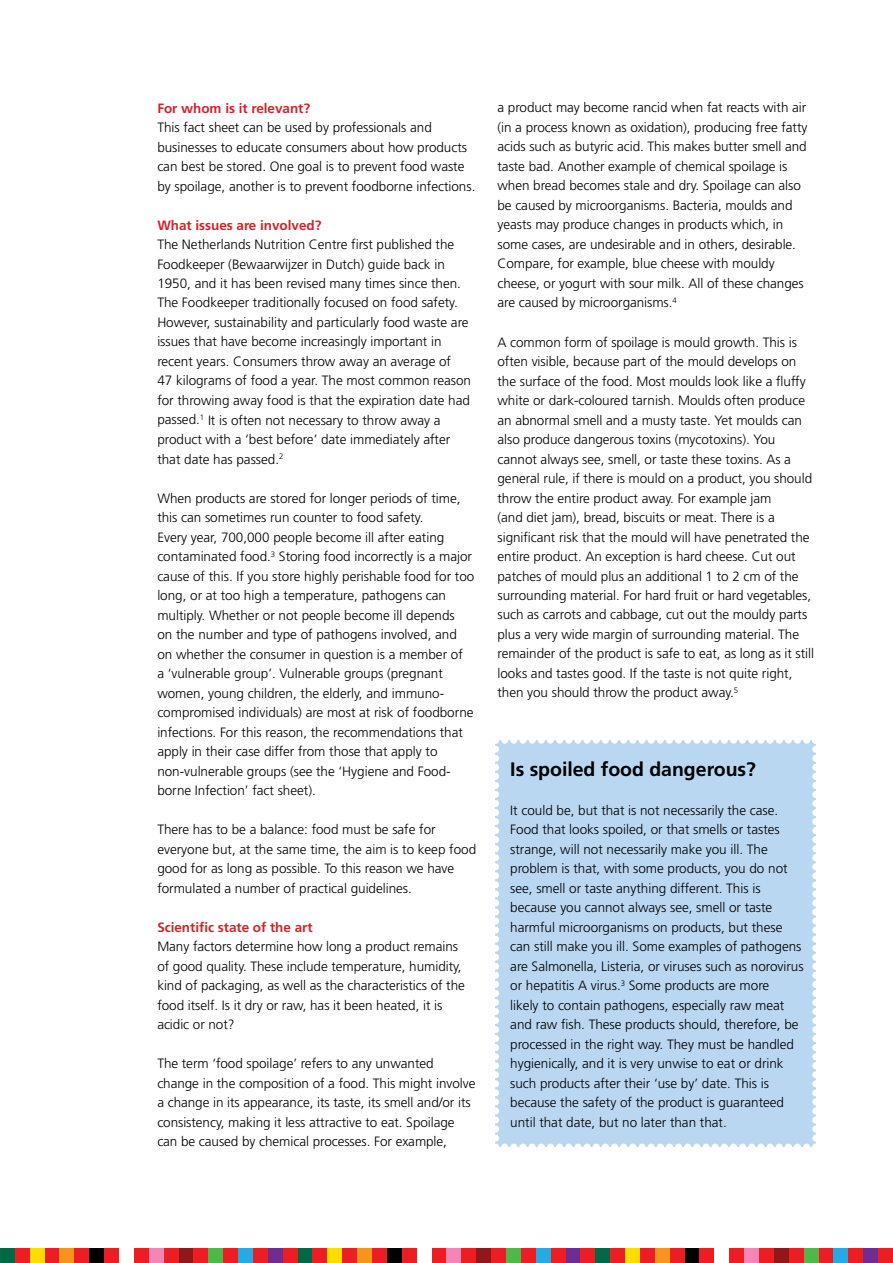
<style>
.page{position:relative;width:893px;height:1263px;background:#fff}
.page>*{position:absolute;margin:0;border:0;box-sizing:border-box;transform-origin:0 0}
.t1{font:700 19.5px "Frutiger";color:#000}
.t2{font:300 13.5px/19.5px "Frutiger";color:#000}
.t3{font:700 13.5px "Frutiger";color:#d2232a}
</style>
<div class="page">
<div style="left:0;top:1248px;width:15px;height:15px;background:#016945"></div>
<div style="left:15px;top:1248px;width:15px;height:15px;background:#ed1d24"></div>
<div style="left:30px;top:1248px;width:15px;height:15px;background:#fd0"></div>
<div style="left:45px;top:1248px;width:15px;height:15px;background:#ed1d24"></div>
<div style="left:60px;top:1248px;width:14px;height:15px;background:#f7941e"></div>
<div style="left:74px;top:1248px;width:15px;height:15px;background:#ed1d24"></div>
<div style="left:89px;top:1248px;width:15px;height:15px;background:#000"></div>
<div style="left:104px;top:1248px;width:15px;height:15px;background:#ed1d24"></div>
<div style="left:134px;top:1248px;width:15px;height:15px;background:#ed1d24"></div>
<div style="left:149px;top:1248px;width:15px;height:15px;background:#f287b7"></div>
<div style="left:164px;top:1248px;width:15px;height:15px;background:#ed1d24"></div>
<div style="left:179px;top:1248px;width:14px;height:15px;background:#90181b"></div>
<div style="left:193px;top:1248px;width:15px;height:15px;background:#ed1d24"></div>
<div style="left:208px;top:1248px;width:15px;height:15px;background:#50b848"></div>
<div style="left:223px;top:1248px;width:15px;height:15px;background:#ed1d24"></div>
<div style="left:238px;top:1248px;width:15px;height:15px;background:#27aae1"></div>
<div style="left:253px;top:1248px;width:15px;height:15px;background:#ed1d24"></div>
<div style="left:268px;top:1248px;width:15px;height:15px;background:#6f2c91"></div>
<div style="left:283px;top:1248px;width:15px;height:15px;background:#ed1d24"></div>
<div style="left:298px;top:1248px;width:15px;height:15px;background:#016945"></div>
<div style="left:313px;top:1248px;width:14px;height:15px;background:#ed1d24"></div>
<div style="left:327px;top:1248px;width:15px;height:15px;background:#fd0"></div>
<div style="left:342px;top:1248px;width:15px;height:15px;background:#ed1d24"></div>
<div style="left:357px;top:1248px;width:15px;height:15px;background:#f7941e"></div>
<div style="left:372px;top:1248px;width:15px;height:15px;background:#ed1d24"></div>
<div style="left:387px;top:1248px;width:15px;height:15px;background:#000"></div>
<div style="left:402px;top:1248px;width:15px;height:15px;background:#ed1d24"></div>
<div style="left:432px;top:1248px;width:14px;height:15px;background:#ed1d24"></div>
<div style="left:446px;top:1248px;width:15px;height:15px;background:#f287b7"></div>
<div style="left:461px;top:1248px;width:15px;height:15px;background:#ed1d24"></div>
<div style="left:476px;top:1248px;width:15px;height:15px;background:#90181b"></div>
<div style="left:491px;top:1248px;width:15px;height:15px;background:#ed1d24"></div>
<div style="left:506px;top:1248px;width:15px;height:15px;background:#50b848"></div>
<div style="left:521px;top:1248px;width:15px;height:15px;background:#ed1d24"></div>
<div style="left:536px;top:1248px;width:15px;height:15px;background:#27aae1"></div>
<div style="left:551px;top:1248px;width:15px;height:15px;background:#ed1d24"></div>
<div style="left:566px;top:1248px;width:14px;height:15px;background:#6f2c91"></div>
<div style="left:580px;top:1248px;width:15px;height:15px;background:#ed1d24"></div>
<div style="left:595px;top:1248px;width:15px;height:15px;background:#016945"></div>
<div style="left:610px;top:1248px;width:15px;height:15px;background:#ed1d24"></div>
<div style="left:625px;top:1248px;width:15px;height:15px;background:#fd0"></div>
<div style="left:640px;top:1248px;width:15px;height:15px;background:#ed1d24"></div>
<div style="left:655px;top:1248px;width:15px;height:15px;background:#f7941e"></div>
<div style="left:670px;top:1248px;width:15px;height:15px;background:#ed1d24"></div>
<div style="left:685px;top:1248px;width:14px;height:15px;background:#000"></div>
<div style="left:699px;top:1248px;width:15px;height:15px;background:#ed1d24"></div>
<div style="left:729px;top:1248px;width:15px;height:15px;background:#ed1d24"></div>
<div style="left:744px;top:1248px;width:15px;height:15px;background:#f287b7"></div>
<div style="left:759px;top:1248px;width:15px;height:15px;background:#ed1d24"></div>
<div style="left:774px;top:1248px;width:15px;height:15px;background:#90181b"></div>
<div style="left:789px;top:1248px;width:15px;height:15px;background:#ed1d24"></div>
<div style="left:804px;top:1248px;width:14px;height:15px;background:#50b848"></div>
<div style="left:818px;top:1248px;width:15px;height:15px;background:#ed1d24"></div>
<div style="left:833px;top:1248px;width:15px;height:15px;background:#27aae1"></div>
<div style="left:848px;top:1248px;width:15px;height:15px;background:#ed1d24"></div>
<div style="left:863px;top:1248px;width:15px;height:15px;background:#6f2c91"></div>
<div style="left:878px;top:1248px;width:15px;height:15px;background:#ed1d24"></div>
<div style="left:495px;top:740px;width:321px;height:407px;background:#b9d7f1"></div>
<p class="t3" style="left:157px;top:100px;width:154px">For whom is it relevant?</p>
<p class="t2" style="left:157px;top:118px;width:320px">This fact sheet can be used by professionals and businesses to educate consumers about how products can best be stored. One goal is to prevent food waste by spoilage, another is to prevent foodborne infections.</p>
<p class="t3" style="left:157px;top:217px;width:166px">What issues are involved?</p>
<p class="t2" style="left:157px;top:235px;width:315px">The Netherlands Nutrition Centre first published the Foodkeeper (Bewaarwijzer in Dutch) guide back in 1950, and it has been revised many times since then.<br>The Foodkeeper traditionally focused on food safety.<br>However, sustainability and particularly food waste are issues that have become increasingly important in recent years. Consumers throw away an average of<br>47 kilograms of food a year. The most common reason for throwing away food is that the expiration date had passed.<sup>1</sup> It is often not necessary to throw away a product with a ‘best before’ date immediately after that date has passed.<sup>2</sup></p>
<p class="t2" style="left:157px;top:488px;width:319px">When products are stored for longer periods of time, this can sometimes run counter to food safety.<br>Every year, 700,000 people become ill after eating contaminated food.<sup>3</sup> Storing food incorrectly is a major cause of this. If you store highly perishable food for too long, or at too high a temperature, pathogens can multiply. Whether or not people become ill depends<br>on the number and type of pathogens involved, and on whether the consumer in question is a member of<br>a ‘vulnerable group’. Vulnerable groups (pregnant women, young children, the elderly, and immuno&shy;compromised individuals) are most at risk of foodborne infections. For this reason, the recommendations that apply in their case differ from those that apply to non-vulnerable groups (see the ‘Hygiene and Food&shy;borne Infection’ fact sheet).</p>
<p class="t2" style="left:157px;top:820px;width:320px">There has to be a balance: food must be safe for everyone but, at the same time, the aim is to keep food good for as long as possible. To this reason we have formulated a number of practical guidelines.</p>
<p class="t3" style="left:157px;top:919px;width:157px">Scientific state of the art</p>
<p class="t2" style="left:157px;top:937px;width:309px">Many factors determine how long a product remains of good quality. These include temperature, humidity, kind of packaging, as well as the characteristics of the food itself. Is it dry or raw, has it been heated, it is acidic or not?</p>
<p class="t2" style="left:157px;top:1054px;width:320px">The term ‘food spoilage’ refers to any unwanted change in the composition of a food. This might involve a change in its appearance, its taste, its smell and/or its consistency, making it less attractive to eat. Spoilage can be caused by chemical processes. For example,</p>
<p class="t2" style="left:497px;top:98px;width:311px">a product may become rancid when fat reacts with air (in a process known as oxidation), producing free fatty acids such as butyric acid. This makes butter smell and taste bad. Another example of chemical spoilage is when bread becomes stale and dry. Spoilage can also be caused by microorganisms. Bacteria, moulds and yeasts may produce changes in products which, in some cases, are undesirable and in others, desirable.<br>Compare, for example, blue cheese with mouldy cheese, or yogurt with sour milk. All of these changes are caused by microorganisms.<sup>4</sup></p>
<p class="t2" style="left:497px;top:332px;width:318px">A common form of spoilage is mould growth. This is often visible, because part of the mould develops on the surface of the food. Most moulds look like a fluffy white or dark-coloured tarnish. Moulds often produce an abnormal smell and a musty taste. Yet moulds can also produce dangerous toxins (mycotoxins). You cannot always see, smell, or taste these toxins. As a general rule, if there is mould on a product, you should throw the entire product away. For example jam<br>(and diet jam), bread, biscuits or meat. There is a significant risk that the mould will have penetrated the entire product. An exception is hard cheese. Cut out patches of mould plus an additional 1 to 2 cm of the surrounding material. For hard fruit or hard vegetables, such as carrots and cabbage, cut out the mouldy parts plus a very wide margin of surrounding material. The remainder of the product is safe to eat, as long as it still looks and tastes good. If the taste is not quite right, then you should throw the product away.<sup>5</sup></p>
<h1 class="t1" style="left:510px;top:757px;width:247px">Is spoiled food dangerous?</h1>
<p class="t2" style="left:510px;top:800px;width:295px">It could be, but that is not necessarily the case.<br>Food that looks spoiled, or that smells or tastes strange, will not necessarily make you ill. The problem is that, with some products, you do not see, smell or taste anything different. This is because you cannot always see, smell or taste harmful microorganisms on products, but these can still make you ill. Some examples of pathogens are Salmonella, Listeria, or viruses such as norovirus or hepatitis A virus.<sup>3</sup> Some products are more<br>likely to contain pathogens, especially raw meat and raw fish. These products should, therefore, be processed in the right way. They must be handled hygienically, and it is very unwise to eat or drink such products after their ‘use by’ date. This is because the safety of the product is guaranteed until that date, but no later than that.</p>
</div>
